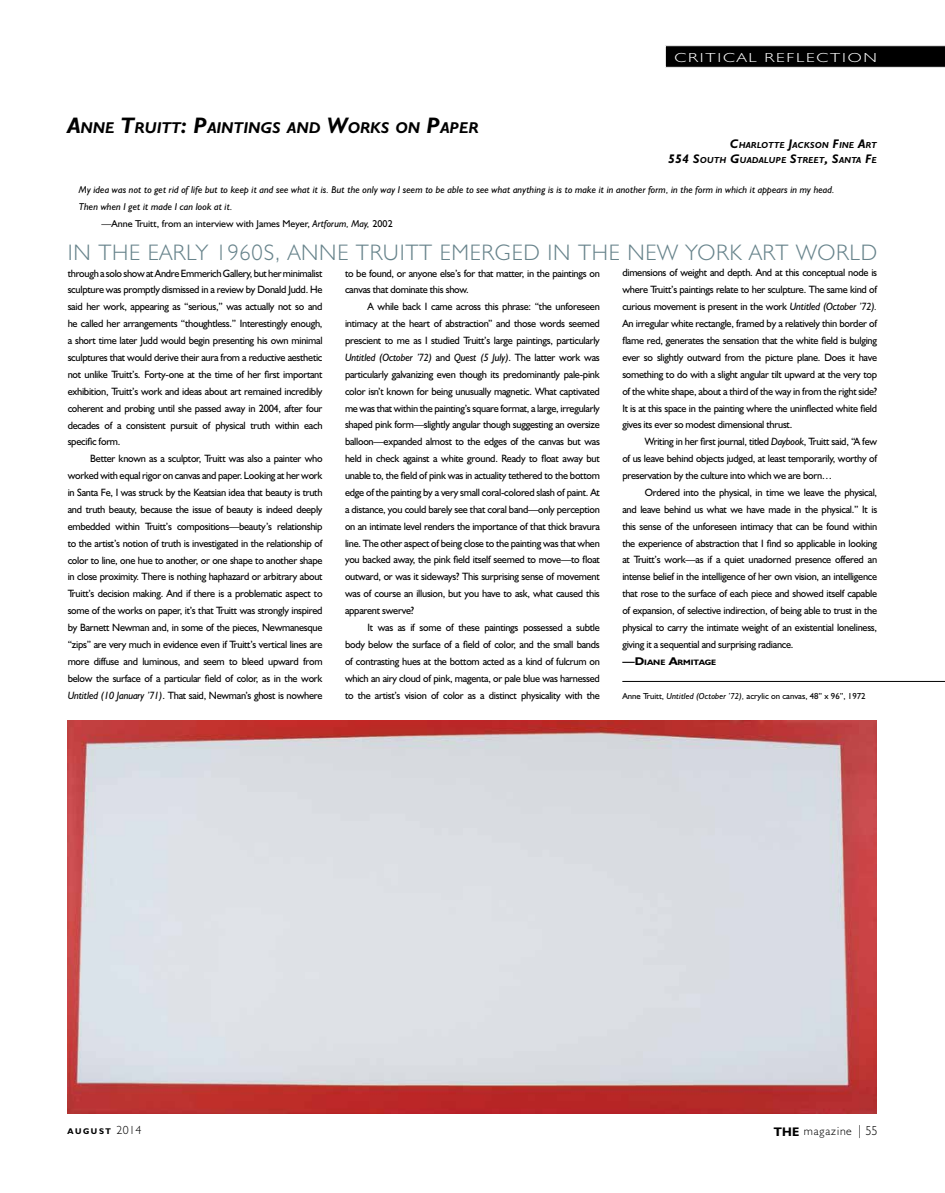
<style>
.page{position:relative;width:945px;height:1193px;background:#fff}
.page>*{position:absolute;margin:0;border:0;box-sizing:border-box;transform-origin:0 0}
.t1{font:300 22.5px "Humanist 521 BT";letter-spacing:.03em;color:#67838b}
.t2{font:italic 700 15.75px "Humanist 521 BT";letter-spacing:.015em;color:#000}
.t3{font:300 13.12px "Humanist 521 BT";letter-spacing:.1em;color:#fff;scale:1.33 1}
.t4{font:300 11.75px "Humanist 521 BT";letter-spacing:.08em;color:#000}
.t5{font:10.62px/16.9px "Humanist 521 BT";letter-spacing:-.025em;color:#000;text-align:justify}
.t6{font:italic 10px "Humanist 521 BT";color:#000}
.t7{font:10px "Humanist 521 BT";color:#000}
.t8{font:8.75px "Humanist 521 BT";color:#000}
.t9{font:italic 700 8.75px/15px "Humanist 521 BT";letter-spacing:.035em;color:#000;text-align:right}
.t10{font:700 8.38px "Humanist 521 BT";letter-spacing:.2em;color:#000}
.t11{font:700 7.88px "Humanist 521 BT";color:#000;scale:1.1 1}
.s1{font-size:22.5px}
.s2{font-size:12.5px}
.s3{font-style:italic}
.s4{font-size:11.25px}
.s5{font-weight:300;font-size:11.75px}
.s6{font-weight:700;font-size:12.5px}
.s7{font-size:13px}
</style>
<div class="page">
<img style="left:68px;top:720px;width:809px;height:393px">
<svg style="left:665px;top:45px;width:280px;height:23px;background:#181818"></svg>
<hr style="left:622px;top:681px;width:323px;height:1px;background:#000">
<h2 class="t2" style="left:67px;top:118px;width:413px"><span class="s1">A</span>NNE <span class="s1">T</span>RUITT<span class="s1">: P</span>AINTINGS AND <span class="s1">W</span>ORKS ON <span class="s1">P</span>APER</h2>
<p class="t3" style="left:675px;top:49px;width:154px">CRITICAL REFLECTION</p>
<p class="t9" style="left:669px;top:138px;width:210px"><span class="s2">C</span>HARLOTTE <span class="s2">J</span>ACKSON <span class="s2">F</span>INE <span class="s2">A</span>RT<br><span class="s2">554 S</span>OUTH <span class="s2">G</span>UADALUPE <span class="s2">S</span>TREET<span class="s2">, S</span>ANTA <span class="s2">F</span>E</p>
<p class="t6" style="left:79px;top:184px;width:757px">My idea was not to get rid of life but to keep it and see what it is. But the only way I seem to be able to see what anything is is to make it in another form, in the form in which it appears in my head.</p>
<p class="t6" style="left:79px;top:201px;width:155px">Then when I get it made I can look at it.</p>
<p class="t7" style="left:101px;top:218px;width:293px">—Anne Truitt, from an interview with James Meyer, <span class="s3">Artforum, May,</span> 2002</p>
<h1 class="t1" style="left:68px;top:238px;width:811px">IN THE EARLY 1960S, ANNE TRUITT EMERGED IN THE NEW YORK ART WORLD</h1>
<p class="t5" style="left:68px;top:264px;width:256px">through a solo show at Andre Emmerich Gallery, but her minimalist sculpture was promptly dismissed in a review by Donald Judd. He said her work, appearing as “serious,” was actually not so and he called her arrangements “thoughtless.” Interestingly enough, a short time later Judd would begin presenting his own minimal sculptures that would derive their aura from a reductive aesthetic not unlike Truitt’s. Forty-one at the time of her first important exhibition, Truitt’s work and ideas about art remained incredibly coherent and probing until she passed away in 2004, after four decades of a consistent pursuit of physical truth within each specific form.</p>
<p class="t5" style="left:68px;top:450px;width:256px;text-indent:22px">Better known as a sculptor, Truitt was also a painter who worked with equal rigor on canvas and paper. Looking at her work in Santa Fe, I was struck by the Keatsian idea that beauty is truth and truth beauty, because the issue of beauty is indeed deeply embedded within Truitt’s compositions—beauty’s relationship to the artist’s notion of truth is investigated in the relationship of color to line, one hue to another, or one shape to another shape in close proximity. There is nothing haphazard or arbitrary about Truitt’s decision making. And if there is a problematic aspect to some of the works on paper, it’s that Truitt was strongly inspired by Barnett Newman and, in some of the pieces, Newmanesque “zips” are very much in evidence even if Truitt’s vertical lines are more diffuse and luminous, and seem to bleed upward from below the surface of a particular field of color, as in the work <span class="s3">Untitled (10 January ’71)</span>. That said, Newman’s ghost is nowhere</p>
<p class="t5" style="left:622px;top:264px;width:256px">dimensions of weight and depth. And at this conceptual node is where Truitt’s paintings relate to her sculpture. The same kind of curious movement is present in the work <span class="s3">Untitled (October ’72).<br></span>An irregular white rectangle, framed by a relatively thin border of flame red, generates the sensation that the white field is bulging ever so slightly outward from the picture plane. Does it have something to do with a slight angular tilt upward at the very top of the white shape, about a third of the way in from the right side?<br>It is at this space in the painting where the uninflected white field gives its ever so modest dimensional thrust.</p>
<p class="t5" style="left:622px;top:433px;width:256px;text-indent:22px">Writing in her first journal, titled <span class="s3">Daybook</span>, Truitt said, “A few of us leave behind objects judged, at least temporarily, worthy of preservation by the culture into which we are born…</p>
<p class="t5" style="left:622px;top:483px;width:256px;text-indent:22px">Ordered into the physical, in time we leave the physical, and leave behind us what we have made in the physical.” It is this sense of the unforeseen intimacy that can be found within the experience of abstraction that I find so applicable in looking at Truitt’s work—as if a quiet unadorned presence offered an intense belief in the intelligence of her own vision, an intelligence that rose to the surface of each piece and showed itself capable of expansion, of selective indirection, of being able to trust in the physical to carry the intimate weight of an existential loneliness, giving it a sequential and surprising radiance.</p>
<p class="t11" style="left:622px;top:657px;width:86px"><span class="s4">—D</span>IANE <span class="s4">A</span>RMITAGE</p>
<p class="t8" style="left:622px;top:690px;width:245px">Anne Truitt, <span class="s3">Untitled (October ’72),</span> acrylic on canvas, 48” x 96”, 1972</p>
<p class="t5" style="left:345px;top:264px;width:256px">to be found, or anyone else’s for that matter, in the paintings on canvas that dominate this show.</p>
<p class="t5" style="left:345px;top:298px;width:256px;text-indent:22px">A while back I came across this phrase: “the unforeseen intimacy at the heart of abstraction” and those words seemed prescient to me as I studied Truitt’s large paintings, particularly <span class="s3">Untitled (October ’72)</span> and <span class="s3">Quest (5 July)</span>. The latter work was particularly galvanizing even though its predominantly pale-pink color isn’t known for being unusually magnetic. What captivated me was that within the painting’s square format, a large, irregularly shaped pink form—slightly angular though suggesting an oversize balloon—expanded almost to the edges of the canvas but was held in check against a white ground. Ready to float away but unable to, the field of pink was in actuality tethered to the bottom edge of the painting by a very small coral-colored slash of paint. At a distance, you could barely see that coral band—only perception on an intimate level renders the importance of that thick bravura line. The other aspect of being close to the painting was that when you backed away, the pink field itself seemed to move—to float outward, or was it sideways? This surprising sense of movement was of course an illusion, but you have to ask, what caused this apparent swerve?</p>
<p class="t5" style="left:345px;top:618px;width:256px;text-indent:22px">It was as if some of these paintings possessed a subtle body below the surface of a field of color, and the small bands of contrasting hues at the bottom acted as a kind of fulcrum on which an airy cloud of pink, magenta, or pale blue was harnessed to the artist’s vision of color as a distinct physicality with the</p>
<p class="t10" style="left:68px;top:1126px;width:76px">AUGUST <span class="s5">2014</span></p>
<p class="t4" style="left:774px;top:1123px;width:105px"><span class="s6">THE</span> magazine <span class="s7">| 55</span></p>
</div>
